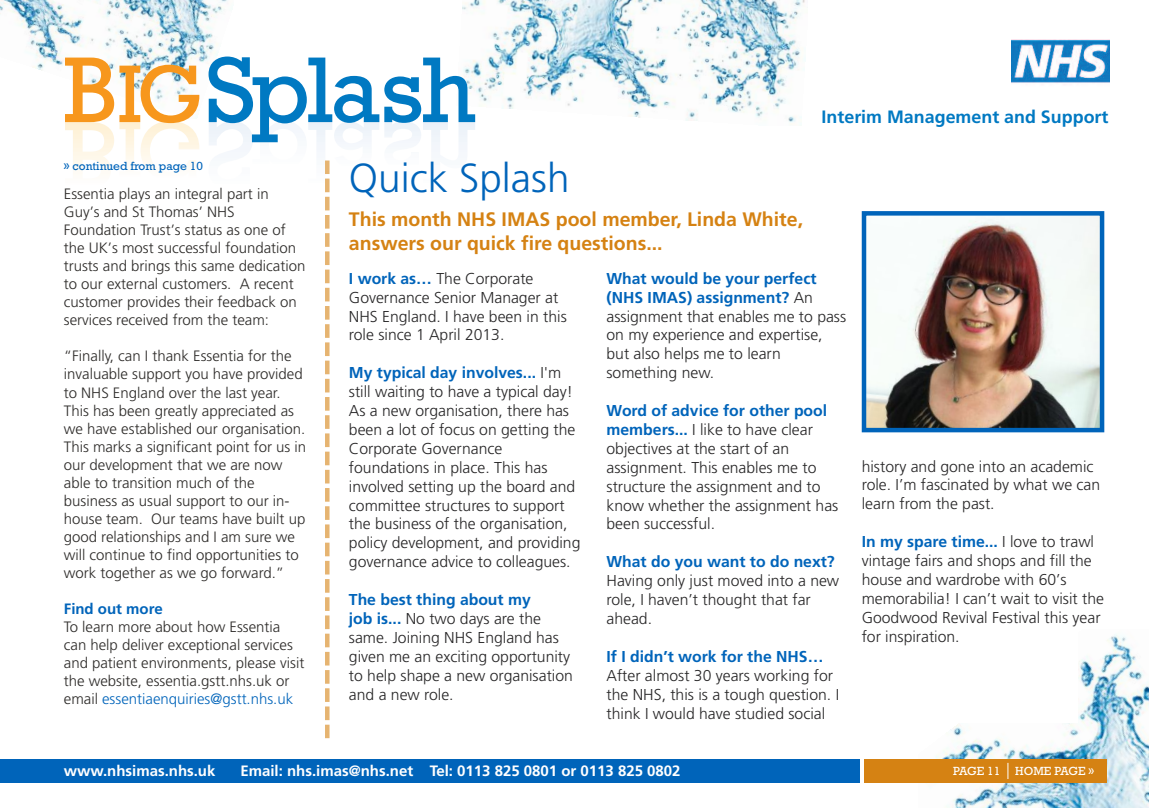
<style>
.page{position:relative;width:1149px;height:808px;background:#fff}
.page>*{position:absolute;margin:0;border:0;box-sizing:border-box;transform-origin:0 0}
.t1{font:95.1px "Rockwell";letter-spacing:-.04em;color:#0079c2}
.t2{font:300 40.5px "Frutiger";color:#0064ba}
.t3{font:700 19.5px/23.4px "Frutiger";color:#d58213}
.t4{font:700 17.85px "Frutiger";color:#0079c2}
.t5{font:300 15.75px/18.9px "Frutiger";color:#272627}
.t6{font:700 15.75px "Frutiger";color:#0064ba}
.t7{font:300 15px/18px "Frutiger";color:#2d2b29}
.t8{font:700 15px "Frutiger";color:#fff}
.t9{font:700 15px "Frutiger";color:#0064ba}
.t10{font:12px "Rockwell";color:#0064ba}
.t11{font:12px "Rockwell";color:#fff}
.s1{color:#f7971d}
.s2{font-size:83.1px;color:#f7971d}
.s3{color:#0064ba}
.s4{font-weight:700;color:#0064ba}
</style>
<div class="page">
<img style="left:936px;top:634px;width:212px;height:174px">
<img style="left:0;top:0;width:228px;height:113px">
<img style="left:462px;top:0;width:344px;height:123px">
<img style="left:1011px;top:39px;width:98px;height:46px">
<div style="left:0;top:759px;width:859px;height:24px;background:#0064ba"></div>
<svg style="left:65px;top:121px;width:134px;height:50px"></svg>
<svg style="left:208px;top:102px;width:267px;height:623px"></svg>
<hr style="left:325px;top:725px;width:4px;height:13px;background:#e6b471">
<hr style="left:325px;top:161px;width:4px;height:13px;background:#e6b471">
<div style="left:954px;top:619px;width:123px;height:103px;background:#fff"></div>
<img style="left:866px;top:216px;width:232px;height:211px">
<div style="left:861px;top:211px;width:242px;height:221px;border:4px solid #0064ba"></div>
<div style="left:863px;top:759px;width:243px;height:24px;background:#d58213"></div>
<svg style="left:1007px;top:763px;width:1px;height:16px"></svg>
<h1 class="t1" style="left:63px;top:58px;width:414px"><span class="s1">B</span><span class="s2">IG</span>Splash</h1>
<p class="t4" style="left:821px;top:110px;width:288px">Interim Management and Support</p>
<p class="t10" style="left:64px;top:162px;width:140px">» continued from page 10</p>
<p class="t7" style="left:64px;top:186px;width:243px">Essentia plays an integral part in Guy’s and St Thomas’ NHS Foundation Trust’s status as one of the UK’s most successful foundation trusts and brings this same dedication to our external customers. A recent customer provides their feedback on services received from the team:</p>
<p class="t7" style="left:64px;top:348px;width:244px">“Finally, can I thank Essentia for the invaluable support you have provided to NHS England over the last year.<br>This has been greatly appreciated as we have established our organisation.<br>This marks a significant point for us in our development that we are now able to transition much of the business as usual support to our in&shy;house team. Our teams have built up good relationships and I am sure we will continue to find opportunities to work together as we go forward.”</p>
<p class="t9" style="left:64px;top:602px;width:100px">Find out more</p>
<p class="t7" style="left:64px;top:618px;width:242px">To learn more about how Essentia can help deliver exceptional services and patient environments, please visit the website, essentia.gstt.nhs.uk or email <span class="s3">essentiaenquiries@gstt.nhs.uk</span></p>
<h2 class="t2" style="left:349px;top:162px;width:222px">Quick Splash</h2>
<p class="t3" style="left:349px;top:209px;width:455px">This month NHS IMAS pool member, Linda White, answers our quick fire questions...</p>
<p class="t5" style="left:349px;top:270px;width:219px"><span class="s4">I work as…</span> The Corporate<br>Governance Senior Manager at<br>NHS England. I have been in this role since 1 April 2013.</p>
<p class="t5" style="left:349px;top:364px;width:233px"><span class="s4">My typical day involves...</span> I'm still waiting to have a typical day!<br>As a new organisation, there has been a lot of focus on getting the<br>Corporate Governance foundations in place. This has involved setting up the board and committee structures to support the business of the organisation, policy development, and providing governance advice to colleagues.</p>
<p class="t5" style="left:349px;top:591px;width:225px"><span class="s4">The best thing about my<br>job is...</span> No two days are the same. Joining NHS England has given me an exciting opportunity to help shape a new organisation and a new role.</p>
<p class="t5" style="left:606px;top:270px;width:241px"><span class="s4">What would be your perfect (NHS IMAS) assignment?</span> An assignment that enables me to pass on my experience and expertise, but also helps me to learn something new.</p>
<p class="t5" style="left:606px;top:402px;width:233px"><span class="s4">Word of advice for other pool members...</span> I like to have clear objectives at the start of an assignment. This enables me to structure the assignment and to know whether the assignment has been successful.</p>
<p class="t6" style="left:606px;top:555px;width:230px">What do you want to do next?</p>
<p class="t5" style="left:606px;top:572px;width:234px">Having only just moved into a new role, I haven’t thought that far ahead.</p>
<p class="t6" style="left:606px;top:650px;width:218px">If I didn’t work for the NHS…</p>
<p class="t5" style="left:606px;top:667px;width:234px">After almost 30 years working for the NHS, this is a tough question. I think I would have studied social</p>
<p class="t5" style="left:861px;top:458px;width:240px">history and gone into an academic role. I’m fascinated by what we can learn from the past.</p>
<p class="t5" style="left:861px;top:533px;width:244px"><span class="s4">In my spare time...</span> I love to trawl vintage fairs and shops and fill the house and wardrobe with 60’s memorabilia! I can’t wait to visit the<br>Goodwood Revival Festival this year for inspiration.</p>
<p class="t8" style="left:64px;top:765px;width:153px">www.nhsimas.nhs.uk</p>
<p class="t8" style="left:240px;top:765px;width:441px">Email: nhs.imas@nhs.net Tel: 0113 825 0801 or 0113 825 0802</p>
<p class="t11" style="left:952px;top:767px;width:49px">PAGE 11</p>
<p class="t11" style="left:1014px;top:767px;width:80px">HOME PAGE »</p>
</div>
